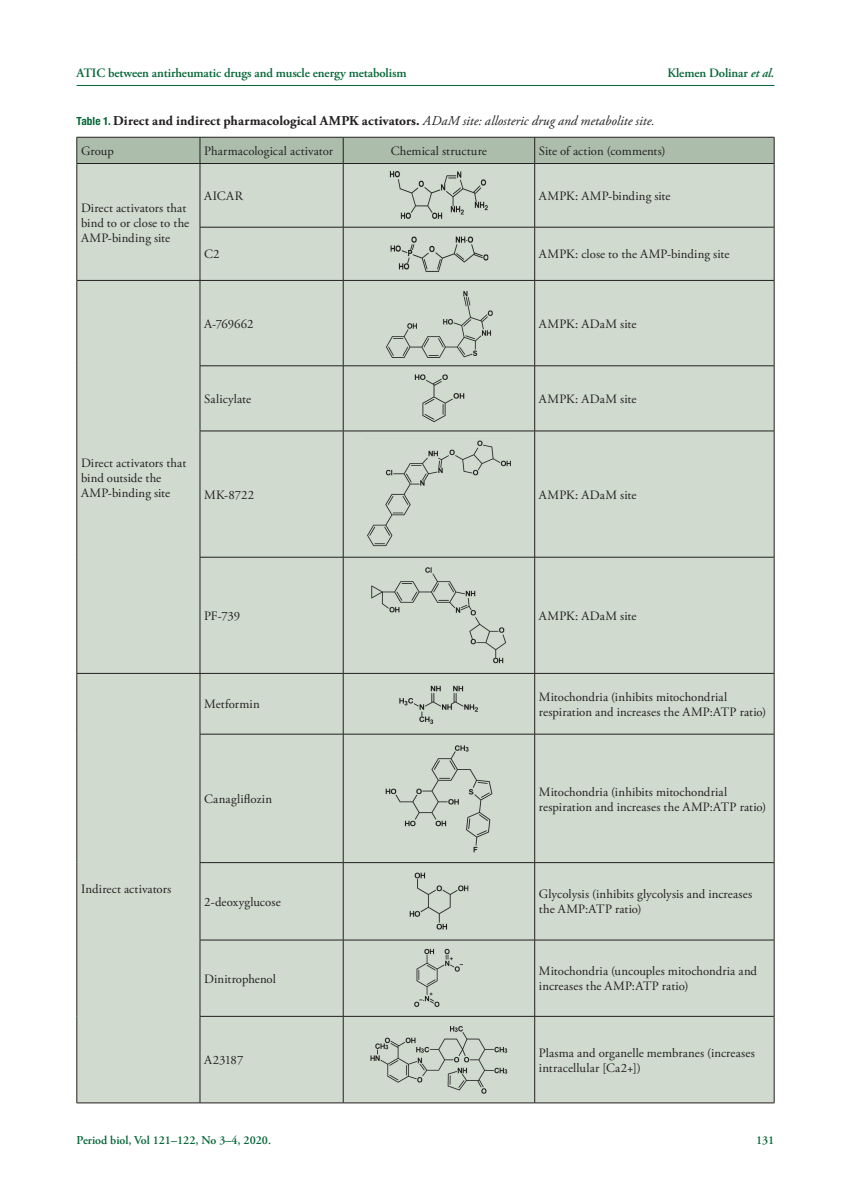
<style>
.page{position:relative;width:851px;height:1191px;background:#fff}
.page>*{position:absolute;margin:0;border:0;box-sizing:border-box;transform-origin:0 0}
.t1{font:700 13.5px "Adobe Garamond Pro";letter-spacing:.01em;color:#231f20}
.t2{font:12.75px/15px "Adobe Garamond Pro";letter-spacing:.005em;color:#231f20}
.t3{font:600 12.75px "Adobe Garamond Pro";letter-spacing:-.01em;color:#046636}
.t4{font:600 12px "Adobe Garamond Pro";color:#046636}
.s1{font-style:italic}
.s2{font-family:"Helvetica Neue LT Pro";font-stretch:condensed;font-size:11.25px;color:#046636}
.s3{font-weight:400;font-style:italic}
</style>
<div class="page">
<hr style="left:77px;top:85px;width:697px;height:1px;background:#046636">
<div style="left:78px;top:164px;width:695px;height:938px;background:#d0dacf"></div>
<hr style="left:77px;top:164px;width:1px;height:63px;background:#231f20">
<hr style="left:77px;top:227px;width:1px;height:53px;background:#231f20">
<hr style="left:200px;top:163px;width:143px;height:1px;background:#231f20">
<hr style="left:200px;top:164px;width:1px;height:63px;background:#231f20">
<hr style="left:343px;top:163px;width:191px;height:1px;background:#231f20">
<hr style="left:343px;top:164px;width:1px;height:63px;background:#231f20">
<hr style="left:534px;top:163px;width:240px;height:1px;background:#231f20">
<hr style="left:534px;top:164px;width:1px;height:63px;background:#231f20">
<hr style="left:773px;top:164px;width:1px;height:63px;background:#231f20">
<hr style="left:200px;top:227px;width:143px;height:1px;background:#231f20">
<hr style="left:200px;top:227px;width:1px;height:53px;background:#231f20">
<hr style="left:343px;top:227px;width:191px;height:1px;background:#231f20">
<hr style="left:343px;top:227px;width:1px;height:53px;background:#231f20">
<hr style="left:534px;top:227px;width:240px;height:1px;background:#231f20">
<hr style="left:534px;top:227px;width:1px;height:53px;background:#231f20">
<hr style="left:773px;top:227px;width:1px;height:53px;background:#231f20">
<hr style="left:77px;top:280px;width:123px;height:1px;background:#231f20">
<hr style="left:77px;top:281px;width:1px;height:85px;background:#231f20">
<hr style="left:77px;top:366px;width:1px;height:65px;background:#231f20">
<hr style="left:77px;top:431px;width:1px;height:126px;background:#231f20">
<hr style="left:77px;top:557px;width:1px;height:116px;background:#231f20">
<hr style="left:200px;top:280px;width:143px;height:1px;background:#231f20">
<hr style="left:200px;top:281px;width:1px;height:84px;background:#231f20">
<hr style="left:343px;top:280px;width:191px;height:1px;background:#231f20">
<hr style="left:343px;top:281px;width:1px;height:84px;background:#231f20">
<hr style="left:534px;top:280px;width:240px;height:1px;background:#231f20">
<hr style="left:534px;top:281px;width:1px;height:84px;background:#231f20">
<hr style="left:773px;top:281px;width:1px;height:84px;background:#231f20">
<hr style="left:200px;top:365px;width:143px;height:1px;background:#231f20">
<hr style="left:200px;top:366px;width:1px;height:65px;background:#231f20">
<hr style="left:343px;top:365px;width:191px;height:1px;background:#231f20">
<hr style="left:343px;top:366px;width:1px;height:65px;background:#231f20">
<hr style="left:534px;top:365px;width:240px;height:1px;background:#231f20">
<hr style="left:534px;top:366px;width:1px;height:65px;background:#231f20">
<hr style="left:773px;top:366px;width:1px;height:65px;background:#231f20">
<hr style="left:200px;top:431px;width:143px;height:1px;background:#231f20">
<hr style="left:200px;top:431px;width:1px;height:126px;background:#231f20">
<hr style="left:343px;top:431px;width:191px;height:1px;background:#231f20">
<hr style="left:343px;top:431px;width:1px;height:126px;background:#231f20">
<hr style="left:534px;top:431px;width:240px;height:1px;background:#231f20">
<hr style="left:534px;top:431px;width:1px;height:126px;background:#231f20">
<hr style="left:773px;top:431px;width:1px;height:126px;background:#231f20">
<hr style="left:200px;top:557px;width:143px;height:1px;background:#231f20">
<hr style="left:200px;top:557px;width:1px;height:116px;background:#231f20">
<hr style="left:343px;top:557px;width:191px;height:1px;background:#231f20">
<hr style="left:343px;top:557px;width:1px;height:116px;background:#231f20">
<hr style="left:534px;top:557px;width:240px;height:1px;background:#231f20">
<hr style="left:534px;top:557px;width:1px;height:116px;background:#231f20">
<hr style="left:773px;top:557px;width:1px;height:116px;background:#231f20">
<hr style="left:77px;top:673px;width:123px;height:1px;background:#231f20">
<hr style="left:77px;top:673px;width:1px;height:61px;background:#231f20">
<hr style="left:77px;top:734px;width:1px;height:128px;background:#231f20">
<hr style="left:77px;top:862px;width:1px;height:78px;background:#231f20">
<hr style="left:77px;top:940px;width:1px;height:76px;background:#231f20">
<hr style="left:77px;top:1016px;width:1px;height:86px;background:#231f20">
<hr style="left:77px;top:1102px;width:123px;height:1px;background:#231f20">
<hr style="left:200px;top:673px;width:143px;height:1px;background:#231f20">
<hr style="left:200px;top:673px;width:1px;height:61px;background:#231f20">
<hr style="left:343px;top:673px;width:191px;height:1px;background:#231f20">
<hr style="left:343px;top:673px;width:1px;height:61px;background:#231f20">
<hr style="left:534px;top:673px;width:240px;height:1px;background:#231f20">
<hr style="left:534px;top:673px;width:1px;height:61px;background:#231f20">
<hr style="left:773px;top:673px;width:1px;height:61px;background:#231f20">
<hr style="left:200px;top:734px;width:143px;height:1px;background:#231f20">
<hr style="left:200px;top:734px;width:1px;height:128px;background:#231f20">
<hr style="left:343px;top:734px;width:191px;height:1px;background:#231f20">
<hr style="left:343px;top:734px;width:1px;height:128px;background:#231f20">
<hr style="left:534px;top:734px;width:240px;height:1px;background:#231f20">
<hr style="left:534px;top:734px;width:1px;height:128px;background:#231f20">
<hr style="left:773px;top:734px;width:1px;height:128px;background:#231f20">
<hr style="left:200px;top:862px;width:143px;height:1px;background:#231f20">
<hr style="left:200px;top:863px;width:1px;height:76px;background:#231f20">
<hr style="left:343px;top:862px;width:191px;height:1px;background:#231f20">
<hr style="left:343px;top:863px;width:1px;height:76px;background:#231f20">
<hr style="left:534px;top:862px;width:240px;height:1px;background:#231f20">
<hr style="left:534px;top:863px;width:1px;height:76px;background:#231f20">
<hr style="left:773px;top:863px;width:1px;height:76px;background:#231f20">
<hr style="left:200px;top:939px;width:143px;height:1px;background:#231f20">
<hr style="left:200px;top:940px;width:1px;height:76px;background:#231f20">
<hr style="left:343px;top:939px;width:191px;height:1px;background:#231f20">
<hr style="left:343px;top:940px;width:1px;height:76px;background:#231f20">
<hr style="left:534px;top:939px;width:240px;height:1px;background:#231f20">
<hr style="left:534px;top:940px;width:1px;height:76px;background:#231f20">
<hr style="left:773px;top:940px;width:1px;height:76px;background:#231f20">
<hr style="left:200px;top:1016px;width:143px;height:1px;background:#231f20">
<hr style="left:200px;top:1016px;width:1px;height:86px;background:#231f20">
<hr style="left:343px;top:1016px;width:191px;height:1px;background:#231f20">
<hr style="left:343px;top:1016px;width:1px;height:86px;background:#231f20">
<hr style="left:534px;top:1016px;width:240px;height:1px;background:#231f20">
<hr style="left:534px;top:1016px;width:1px;height:86px;background:#231f20">
<hr style="left:773px;top:1016px;width:1px;height:86px;background:#231f20">
<hr style="left:200px;top:1102px;width:143px;height:1px;background:#231f20">
<hr style="left:343px;top:1102px;width:191px;height:1px;background:#231f20">
<hr style="left:534px;top:1102px;width:240px;height:1px;background:#231f20">
<div style="left:77px;top:137px;width:697px;height:26px;background:#acbeab"></div>
<hr style="left:77px;top:163px;width:123px;height:1px;background:#231f20">
<img style="left:388px;top:170px;width:101px;height:50px">
<img style="left:388px;top:234px;width:101px;height:40px">
<img style="left:383px;top:289px;width:111px;height:70px">
<img style="left:412px;top:372px;width:53px;height:52px">
<img style="left:364px;top:438px;width:150px;height:113px">
<img style="left:369px;top:564px;width:139px;height:102px">
<img style="left:396px;top:681px;width:85px;height:45px">
<img style="left:383px;top:743px;width:111px;height:110px">
<img style="left:408px;top:871px;width:62px;height:60px">
<img style="left:412px;top:946px;width:53px;height:63px">
<img style="left:367px;top:1023px;width:143px;height:73px">
<p class="t3" style="left:77px;top:65px;width:331px">ATIC between antirheumatic drugs and muscle energy metabolism</p>
<p class="t3" style="left:667px;top:65px;width:108px">Klemen Dolinar <span class="s1">et al.</span></p>
<p class="t1" style="left:77px;top:112px;width:579px"><span class="s2">Table 1.</span> Direct and indirect pharmacological AMPK activators. <span class="s3">ADaM site: allosteric drug and metabolite site.</span></p>
<p class="t2" style="left:81px;top:144px;width:34px">Group</p>
<p class="t2" style="left:204px;top:144px;width:130px">Pharmacological activator</p>
<p class="t2" style="left:391px;top:144px;width:98px">Chemical structure</p>
<p class="t2" style="left:539px;top:144px;width:128px">Site of action (comments)</p>
<p class="t2" style="left:81px;top:200px;width:110px">Direct activators that bind to or close to the<br>AMP-binding site</p>
<p class="t2" style="left:204px;top:189px;width:40px">AICAR</p>
<p class="t2" style="left:539px;top:189px;width:133px">AMPK: AMP-binding site</p>
<p class="t2" style="left:204px;top:247px;width:17px">C2</p>
<p class="t2" style="left:539px;top:247px;width:192px">AMPK: close to the AMP-binding site</p>
<p class="t2" style="left:204px;top:317px;width:51px">A-769662</p>
<p class="t2" style="left:539px;top:317px;width:99px">AMPK: ADaM site</p>
<p class="t2" style="left:204px;top:392px;width:49px">Salicylate</p>
<p class="t2" style="left:539px;top:392px;width:99px">AMPK: ADaM site</p>
<p class="t2" style="left:81px;top:455px;width:107px">Direct activators that bind outside the<br>AMP-binding site</p>
<p class="t2" style="left:204px;top:487px;width:51px">MK-8722</p>
<p class="t2" style="left:539px;top:487px;width:99px">AMPK: ADaM site</p>
<p class="t2" style="left:81px;top:881px;width:92px">Indirect activators</p>
<p class="t2" style="left:204px;top:609px;width:37px">PF-739</p>
<p class="t2" style="left:539px;top:609px;width:99px">AMPK: ADaM site</p>
<p class="t2" style="left:204px;top:697px;width:57px">Metformin</p>
<p class="t2" style="left:539px;top:690px;width:229px">Mitochondria (inhibits mitochondrial respiration and increases the AMP:ATP ratio)</p>
<p class="t2" style="left:204px;top:792px;width:69px">Canagliflozin</p>
<p class="t2" style="left:539px;top:784px;width:229px">Mitochondria (inhibits mitochondrial respiration and increases the AMP:ATP ratio)</p>
<p class="t2" style="left:204px;top:895px;width:78px">2-deoxyglucose</p>
<p class="t2" style="left:539px;top:887px;width:215px">Glycolysis (inhibits glycolysis and increases the AMP:ATP ratio)</p>
<p class="t2" style="left:204px;top:971px;width:73px">Dinitrophenol</p>
<p class="t2" style="left:539px;top:964px;width:220px">Mitochondria (uncouples mitochondria and increases the AMP:ATP ratio)</p>
<p class="t2" style="left:204px;top:1053px;width:41px">A23187</p>
<p class="t2" style="left:539px;top:1045px;width:217px">Plasma and organelle membranes (increases intracellular [Ca2+])</p>
<p class="t4" style="left:77px;top:1133px;width:196px">Period biol, Vol 121–122, No 3–4, 2020.</p>
<p class="t4" style="left:755px;top:1133px;width:20px">131</p>
</div>
